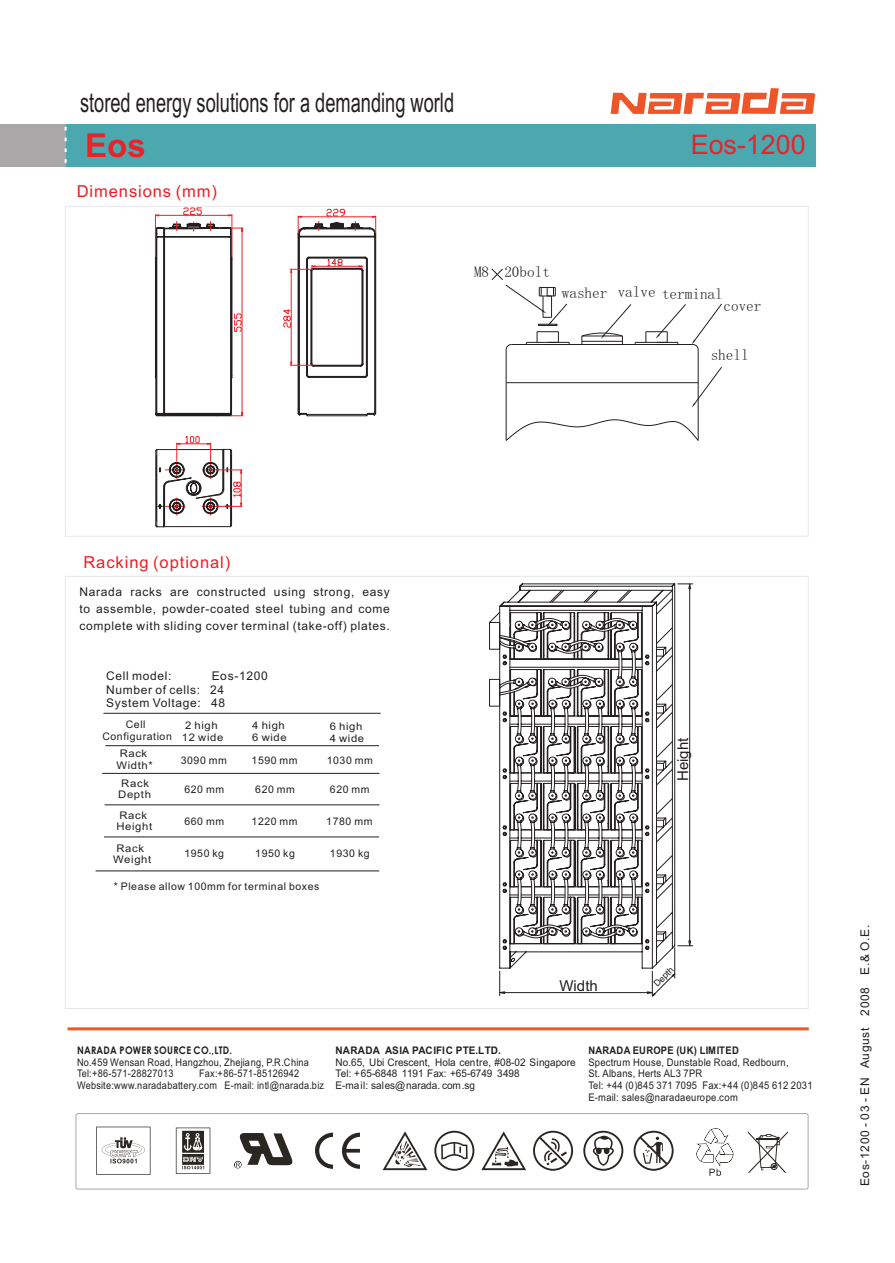
<style>
.page{position:relative;width:895px;height:1263px;background:#fff}
.page>*{position:absolute;margin:0;border:0;box-sizing:border-box;transform-origin:0 0}
.t1{font:700 33px "Arial";color:#e8232a}
.t2{font:27px "Arial";color:#231f20;scale:.67 1}
.t3{font:27px "Arial";color:#e8232a}
.t4{font:16.5px "Arial";letter-spacing:.055em;color:#ee1d23}
.t5{font:15.15px "Sim Sun";color:#231f20}
.t6{font:15px "Arial";color:#231f20}
.t7{font:12px/13.4px "Arial";letter-spacing:.055em;color:#231f20}
.t8{font:10.5px/11.7px "Arial";letter-spacing:.03em;color:#231f20;scale:.87 1}
.t9{font:10.5px/11.7px "Arial";letter-spacing:.03em;color:#231f20;scale:.9 1}
.t10{font:10.5px/11.7px "Arial";color:#231f20;scale:.95 1}
.t11{font:10.5px "Arial";letter-spacing:.03em;color:#231f20}
.t12{font:10.5px/11.7px "Arial";letter-spacing:.055em;color:#231f20;scale:1.07 1}
.t13{font:10.5px/11.7px "Arial";letter-spacing:.055em;color:#231f20;text-align:center}
.t14{font:700 10.5px "Century Gothic";letter-spacing:.03em;color:#231f20;scale:.87 1}
.t15{font:700 10.5px "Arial";color:#231f20;scale:.95 1}
.t16{font:700 10.5px "Arial";letter-spacing:.03em;color:#231f20;scale:.9 1}
.t17{font:10.5px/11.7px "Arial";letter-spacing:.055em;color:#231f20;text-align:center;scale:1.08 1}
.t18{font:9px "Arial";color:#231f20}
</style>
<div class="page">
<div style="left:66px;top:124px;width:749px;height:43px;background:#4ba8ae"></div>
<div style="left:0;top:124px;width:66px;height:43px;background:#a9a7a7"></div>
<svg style="left:64px;top:127px;width:3px;height:36px"></svg>
<svg style="left:610px;top:88px;width:204px;height:26px"></svg>
<div style="left:76px;top:1113px;width:731px;height:76px;border:1px solid #a9a7a7;border-radius:2px"></div>
<svg style="left:315px;top:1133px;width:45px;height:36px"></svg>
<svg style="left:481px;top:1131px;width:45px;height:39px"></svg>
<svg style="left:533px;top:1131px;width:39px;height:40px"></svg>
<svg style="left:434px;top:1131px;width:40px;height:40px"></svg>
<svg style="left:382px;top:1131px;width:45px;height:39px"></svg>
<svg style="left:583px;top:1131px;width:40px;height:40px"></svg>
<svg style="left:633px;top:1131px;width:40px;height:40px"></svg>
<svg style="left:234px;top:1133px;width:58px;height:35px"></svg>
<svg style="left:696px;top:1128px;width:37px;height:48px"></svg>
<svg style="left:176px;top:1128px;width:34px;height:46px"></svg>
<svg style="left:96px;top:1127px;width:54px;height:48px"></svg>
<svg style="left:747px;top:1132px;width:40px;height:41px"></svg>
<hr style="left:511px;top:344px;width:181px;height:1px;background:#231f20">
<hr style="left:697px;top:350px;width:1px;height:90px;background:#231f20">
<hr style="left:505px;top:350px;width:1px;height:90px;background:#231f20">
<svg style="left:505px;top:419px;width:193px;height:22px"></svg>
<hr style="left:635px;top:342px;width:42px;height:1px;background:#231f20">
<hr style="left:506px;top:382px;width:192px;height:1px;background:#231f20">
<svg style="left:692px;top:304px;width:29px;height:46px"></svg>
<svg style="left:581px;top:304px;width:54px;height:40px"></svg>
<svg style="left:645px;top:304px;width:40px;height:40px"></svg>
<svg style="left:491px;top:268px;width:78px;height:82px"></svg>
<svg style="left:691px;top:367px;width:30px;height:41px"></svg>
<svg style="left:67px;top:1027px;width:742px;height:4px;background:#f48258"></svg>
<svg style="left:105px;top:745px;width:274px;height:1px"></svg>
<svg style="left:104px;top:804px;width:276px;height:2px"></svg>
<svg style="left:95px;top:870px;width:285px;height:2px"></svg>
<svg style="left:104px;top:836px;width:275px;height:2px"></svg>
<svg style="left:102px;top:773px;width:278px;height:1px"></svg>
<svg style="left:103px;top:713px;width:278px;height:1px"></svg>
<svg style="left:499px;top:583px;width:176px;height:413px"></svg>
<svg style="left:499px;top:991px;width:6px;height:4px"></svg>
<svg style="left:646px;top:970px;width:30px;height:27px"></svg>
<hr style="left:688px;top:589px;width:1px;height:352px;background:#231f20">
<svg style="left:677px;top:583px;width:15px;height:7px"></svg>
<svg style="left:499px;top:589px;width:176px;height:390px"></svg>
<svg style="left:489px;top:589px;width:184px;height:327px"></svg>
<svg style="left:501px;top:611px;width:191px;height:339px"></svg>
<svg style="left:283px;top:209px;width:93px;height:207px"></svg>
<svg style="left:155px;top:208px;width:88px;height:208px"></svg>
<svg style="left:155px;top:435px;width:87px;height:93px"></svg>
<h2 class="t2" style="left:80px;top:92px;width:559px">stored energy solutions for a demanding world</h2>
<h1 class="t1" style="left:85px;top:133px;width:62px">Eos</h1>
<h3 class="t4" style="left:77px;top:185px;width:142px">Dimensions (mm)</h3>
<h2 class="t3" style="left:690px;top:135px;width:116px">Eos-1200</h2>
<p class="t5" style="left:474px;top:264px;width:77px">M8 20bolt</p>
<p class="t5" style="left:561px;top:285px;width:162px">washer valve terminal</p>
<p class="t5" style="left:723px;top:298px;width:39px">cover</p>
<p class="t5" style="left:710px;top:347px;width:39px">shell</p>
<h3 class="t4" style="left:83px;top:556px;width:148px">Racking (optional)</h3>
<p class="t7" style="left:79px;top:585px;width:312px;line-height:16.8px;text-align:justify">Narada racks are constructed using strong, easy to assemble, powder-coated steel tubing and come complete with sliding cover terminal (take-off) plates.</p>
<p class="t7" style="left:106px;top:671px;width:67px">Cell model:</p>
<p class="t7" style="left:106px;top:671px;width:163px;text-indent:105px">Eos-1200<br>Number of cells: 24<br>System Voltage: 48</p>
<p class="t13" style="left:102px;top:719px;width:71px">Cell<br>Configuration</p>
<p class="t12" style="left:116px;top:749px;width:35px">Rack<br>Width*</p>
<p class="t17" style="left:118px;top:778px;width:32px">Rack<br>Depth</p>
<p class="t12" style="left:116px;top:810px;width:35px">Rack<br>Height</p>
<p class="t12" style="left:113px;top:843px;width:37px">Rack<br>Weight</p>
<p class="t12" style="left:252px;top:720px;width:34px">4 high<br>6 wide</p>
<p class="t12" style="left:182px;top:721px;width:40px">2 high<br>12 wide</p>
<p class="t12" style="left:329px;top:722px;width:34px">6 high<br>4 wide</p>
<p class="t11" style="left:181px;top:756px;width:48px">3090 mm</p>
<p class="t11" style="left:184px;top:785px;width:41px">620 mm</p>
<p class="t11" style="left:184px;top:818px;width:41px">660 mm</p>
<p class="t11" style="left:184px;top:849px;width:41px">1950 kg</p>
<p class="t11" style="left:251px;top:756px;width:48px">1590 mm</p>
<p class="t11" style="left:255px;top:785px;width:41px">620 mm</p>
<p class="t11" style="left:251px;top:817px;width:48px">1220 mm</p>
<p class="t11" style="left:255px;top:849px;width:41px">1950 kg</p>
<p class="t11" style="left:326px;top:756px;width:48px">1030 mm</p>
<p class="t11" style="left:330px;top:786px;width:41px">620 mm</p>
<p class="t11" style="left:326px;top:817px;width:48px">1780 mm</p>
<p class="t11" style="left:330px;top:849px;width:41px">1930 kg</p>
<p class="t13" style="left:114px;top:881px;width:207px">* Please allow 100mm for terminal boxes</p>
<p class="t6" style="left:676px;top:781px;width:45px;rotate:-90deg">Height</p>
<p class="t6" style="left:559px;top:980px;width:40px">Width</p>
<p class="t18" style="left:652px;top:983px;width:26px;rotate:-45deg">Depth</p>
<p class="t14" style="left:77px;top:1046px;width:180px">NARADA POWER SOURCE CO.,LTD.</p>
<p class="t8" style="left:77px;top:1057px;width:268px">No.459 Wensan Road, Hangzhou, Zhejiang, P.R.China<br>Tel:+86-571-28827013</p>
<p class="t8" style="left:77px;top:1069px;width:285px;text-indent:122px">Fax:+86-571-85126942<br>Website:www.naradabattery.com E-mail: intl@narada.biz</p>
<p class="t15" style="left:335px;top:1046px;width:175px">NARADA ASIA PACIFIC PTE.LTD.</p>
<p class="t10" style="left:335px;top:1057px;width:254px">No.65, Ubi Crescent, Hola centre, #08-02 Singapore<br>Tel: +65-6848 1191 Fax: +65-6749 3498<br>E-mail: sales@narada. com.sg</p>
<p class="t16" style="left:588px;top:1046px;width:169px">NARADA EUROPE (UK) LIMITED</p>
<p class="t9" style="left:588px;top:1057px;width:250px">Spectrum House, Dunstable Road, Redbourn,<br>St. Albans, Herts AL3 7PR<br>Tel: +44 (0)845 371 7095 Fax:+44 (0)845 612 2031<br>E-mail: sales@naradaeurope.com</p>
<p class="t7" style="left:858px;top:1186px;width:263px;rotate:-90deg">Eos-1200 - 03 - EN August 2008 E.&amp; O.E.</p>
</div>
